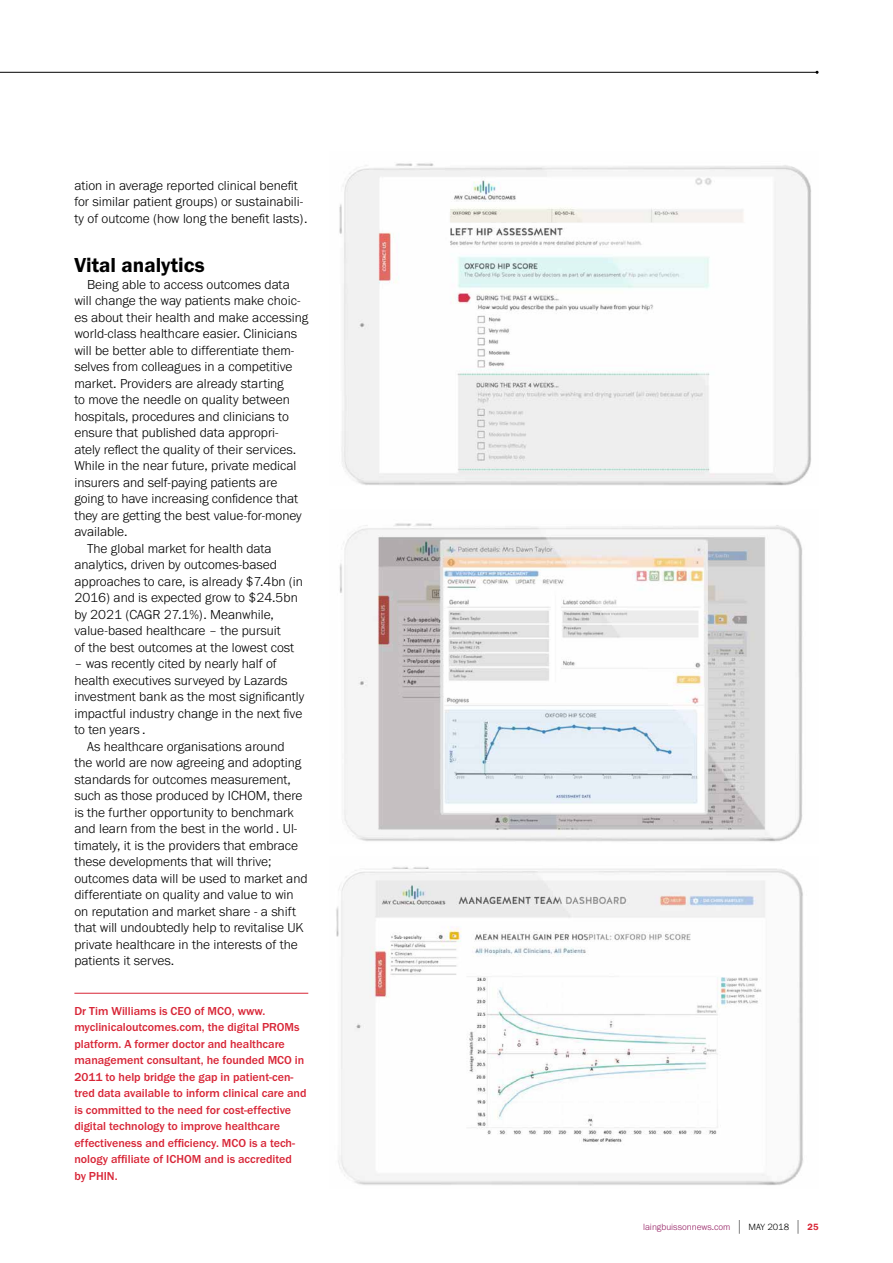
<style>
.page{position:relative;width:893px;height:1263px;background:#fff}
.page>*{position:absolute;margin:0;border:0;box-sizing:border-box;transform-origin:0 0}
.t1{font:21px "Franklin Gothic URW Dem";color:#000}
.t2{font:300 13.5px/16.5px "Franklin Gothic URW";color:#000}
.t3{font:500 12px/16.5px "Franklin Gothic URW";color:#d82536}
.t4{font:300 9.3px "Franklin Gothic URW";color:#951f63}
.s1{font-size:16.5px;color:#000}
.s2{color:#000}
.s3{font-family:"Franklin Gothic";font-weight:600;color:#d82536}
</style>
<div class="page">
<hr style="left:74px;top:993px;width:234px;height:1px;background:#d82536">
<hr style="left:0;top:72px;width:817px;height:1px;background:#000">
<img style="left:336px;top:867px;width:467px;height:318px">
<img style="left:339px;top:523px;width:464px;height:319px">
<img style="left:339px;top:163px;width:472px;height:323px">
<p class="t2" style="left:74px;top:177px;width:235px">ation in average reported clinical benefit for similar patient groups) or sustainabili&shy;ty of outcome (how long the benefit lasts).</p>
<h1 class="t1" style="left:74px;top:252px;width:132px">Vital analytics</h1>
<p class="t2" style="left:87px;top:276px;width:204px">Being able to access outcomes data</p>
<p class="t2" style="left:74px;top:292px;width:228px">will change the way patients make choic-</p>
<p class="t2" style="left:74px;top:309px;width:235px">es about their health and make accessing</p>
<p class="t2" style="left:74px;top:325px;width:224px">world-class healthcare easier. Clinicians</p>
<p class="t2" style="left:74px;top:342px;width:221px">will be better able to differentiate them-</p>
<p class="t2" style="left:74px;top:358px;width:220px">selves from colleagues in a competitive</p>
<p class="t2" style="left:74px;top:375px;width:211px">market. Providers are already starting</p>
<p class="t2" style="left:74px;top:391px;width:217px">to move the needle on quality between</p>
<p class="t2" style="left:74px;top:408px;width:216px">hospitals, procedures and clinicians to</p>
<p class="t2" style="left:74px;top:424px;width:206px">ensure that published data appropri-</p>
<p class="t2" style="left:74px;top:441px;width:223px">ately reflect the quality of their services.</p>
<p class="t2" style="left:74px;top:457px;width:224px">While in the near future, private medical</p>
<p class="t2" style="left:74px;top:474px;width:205px">insurers and self-paying patients are</p>
<p class="t2" style="left:74px;top:490px;width:225px">going to have increasing confidence that</p>
<p class="t2" style="left:74px;top:507px;width:229px">they are getting the best value-for-money</p>
<p class="t2" style="left:74px;top:523px;width:55px">available.</p>
<p class="t2" style="left:87px;top:539px;width:186px">The global market for health data</p>
<p class="t2" style="left:74px;top:556px;width:204px">analytics, driven by outcomes-based</p>
<p class="t2" style="left:74px;top:572px;width:230px">approaches to care, is already $7.4bn (in</p>
<p class="t2" style="left:74px;top:589px;width:225px">2016) and is expected grow to $24.5bn</p>
<p class="t2" style="left:74px;top:605px;width:201px">by 2021 (CAGR 27.1%). Meanwhile,</p>
<p class="t2" style="left:74px;top:622px;width:208px">value-based healthcare – the pursuit</p>
<p class="t2" style="left:74px;top:638px;width:221px">of the best outcomes at the lowest cost</p>
<p class="t2" style="left:74px;top:655px;width:231px">– was recently cited by nearly half of health executives surveyed by Lazards investment bank as the most significantly impactful industry change in the next five to ten years .</p>
<p class="t2" style="left:74px;top:737px;width:235px;text-indent:13px">As healthcare organisations around<br>the world are now agreeing and adopting standards for outcomes measurement, such as those produced by ICHOM, there is the further opportunity to benchmark and learn from the best in the world . Ul&shy;timately, it is the providers that embrace these developments that will thrive; outcomes data will be used to market and differentiate on quality and value to win on reputation and market share - a shift that will undoubtedly help to revitalise UK private healthcare in the interests of the patients it serves.</p>
<p class="t3" style="left:74px;top:1002px;width:234px">Dr Tim Williams is CEO of MCO, www. myclinicaloutcomes.com, the digital PROMs platform. A former doctor and healthcare management consultant, he founded MCO in 2011 to help bridge the gap in patient-cen&shy;tred data available to inform clinical care and is committed to the need for cost-effective digital technology to improve healthcare effectiveness and efficiency. MCO is a tech&shy;nology affiliate of ICHOM and is accredited<br>by PHIN.</p>
<p class="t4" style="left:643px;top:1221px;width:177px">laingbuissonnews.com <span class="s1">|</span> <span class="s2">MAY 2018</span> <span class="s1">|</span> <span class="s3">25</span></p>
</div>
